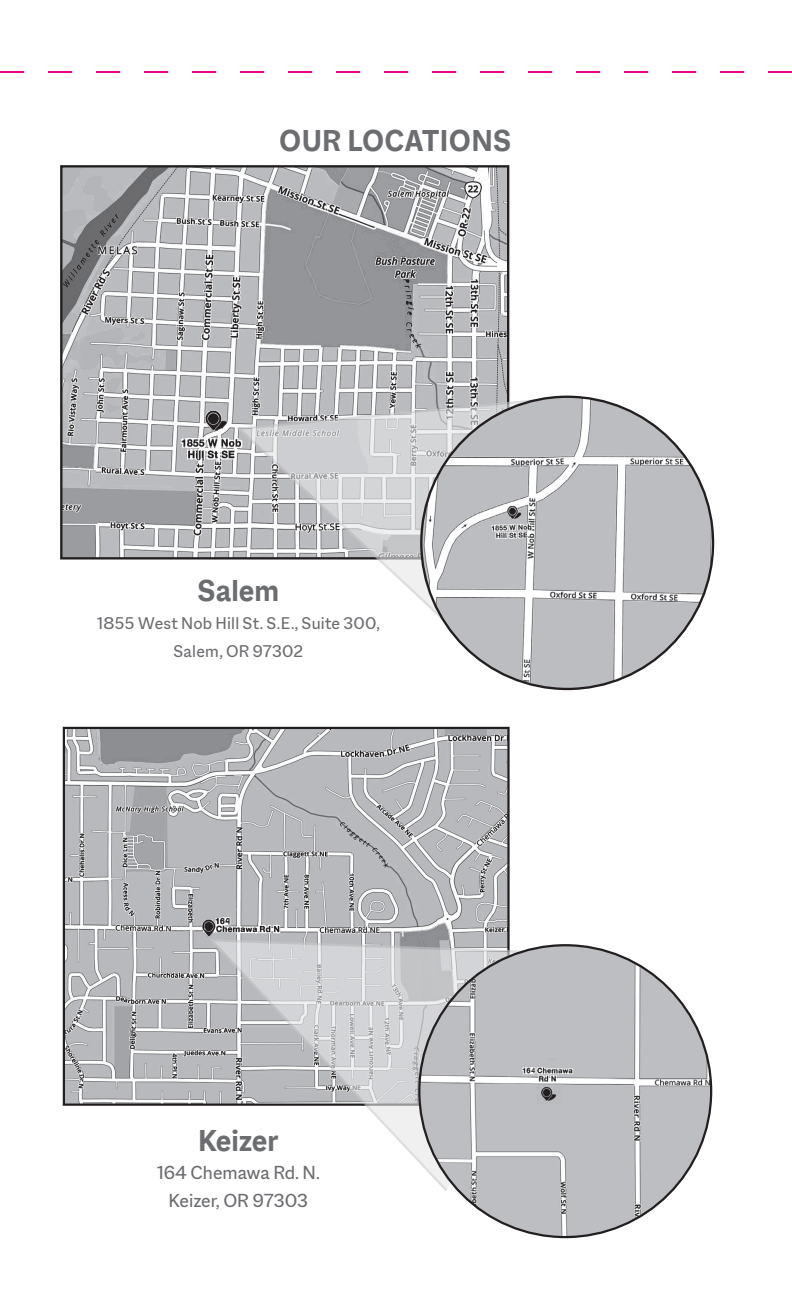
<style>
.page{position:relative;width:792px;height:1296px;background:#fff}
.page>*{position:absolute;margin:0;border:0;box-sizing:border-box;transform-origin:0 0}
.t1{font:700 32px "Macklin Sans";color:#6c6d70}
.t2{font:20px/28px "Macklin Sans";color:#6c6d70;text-align:center}
.t3{font:18px/28px "Macklin Sans";letter-spacing:.015em;color:#6c6d70;text-align:center}
</style>
<div class="page">
<img style="left:66px;top:730px;width:441px;height:373px">
<div style="left:63px;top:727px;width:447px;height:379px;border:2px solid #231f20"></div>
<img style="left:63px;top:168px;width:443px;height:389px">
<div style="left:60px;top:165px;width:449px;height:395px;border:2px solid #231f20"></div>
<svg style="left:207px;top:938px;width:397px;height:255px"></svg>
<img style="left:419px;top:945px;width:292px;height:292px;border-radius:146px">
<svg style="left:235px;top:395px;width:337px;height:238px"></svg>
<img style="left:421px;top:397px;width:292px;height:292px;border-radius:146px">
<svg style="left:0;top:71px;width:792px;height:2px"></svg>
<h1 class="t1" style="left:279px;top:122px;width:234px">OUR LOCATIONS</h1>
<h1 class="t1" style="left:198px;top:572px;width:83px">Salem</h1>
<p class="t3" style="left:97px;top:609px;width:285px">1855 West Nob Hill St. S.E., Suite 300,<br>Salem, OR 97302</p>
<h1 class="t1" style="left:198px;top:1122px;width:82px">Keizer</h1>
<p class="t2" style="left:157px;top:1158px;width:165px">164 Chemawa Rd. N.<br>Keizer, OR 97303</p>
</div>
